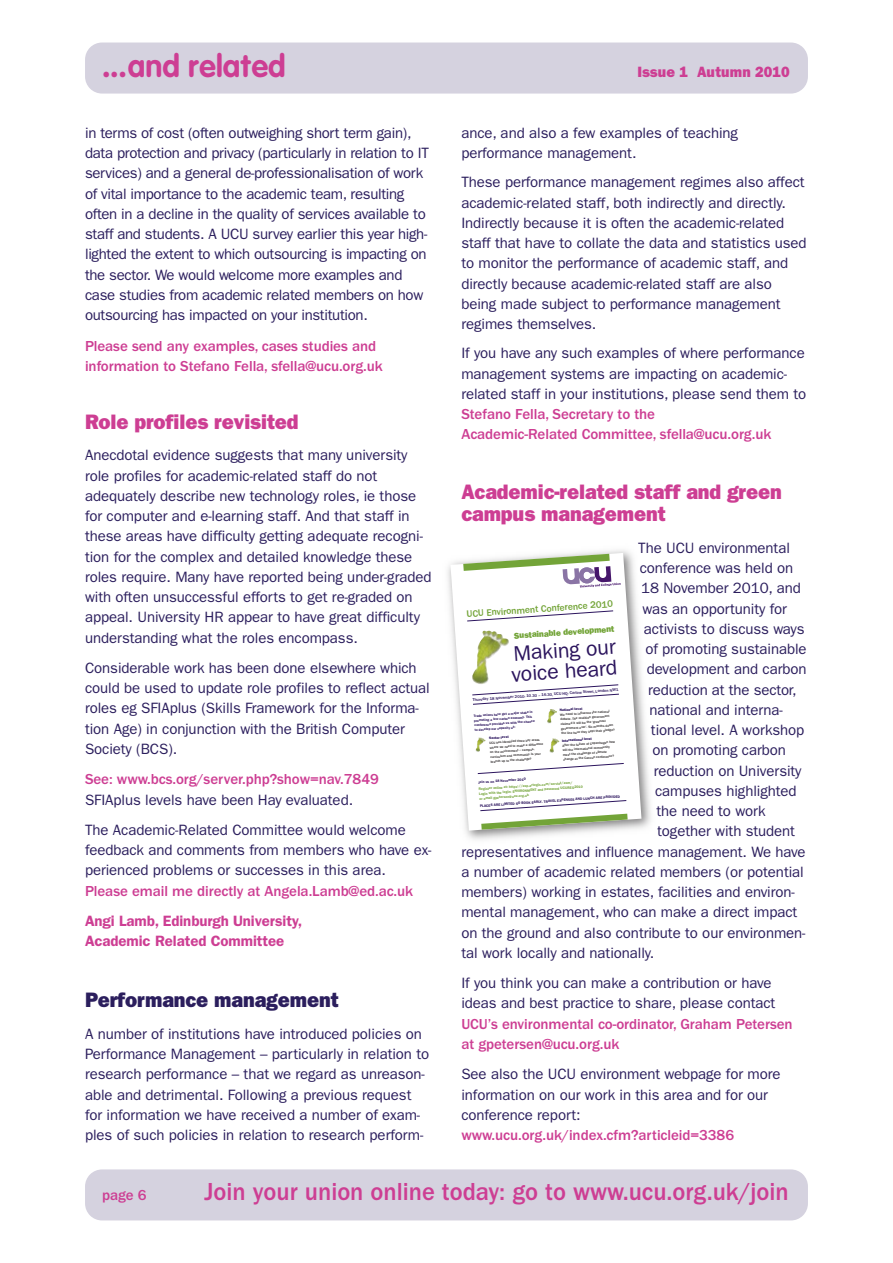
<style>
.page{position:relative;width:893px;height:1263px;background:#fff}
.page>*{position:absolute;margin:0;border:0;box-sizing:border-box;transform-origin:0 0}
.t1{font:700 31.5px "VAG Rounded";letter-spacing:.005em;color:#cd3e93}
.t2{font:500 25.5px "Franklin Gothic";color:#cd3e93;scale:.96 1}
.t3{font:21.3px/21px "Franklin Gothic";color:#2b145d}
.t4{font:800 21px/22.5px "Franklin Gothic";letter-spacing:-.005em;color:#cd3e93;scale:.96 1}
.t5{font:800 21px "Franklin Gothic";letter-spacing:-.005em;color:#2b1e5d;scale:.96 1}
.t6{font:15px/20.2px "Franklin Gothic";letter-spacing:-.005em;color:#2b1e5d}
.t7{font:500 15px/20.2px "Franklin Gothic";letter-spacing:-.005em;color:#cd3e93}
.t8{font:600 15px/20.2px "Franklin Gothic";letter-spacing:-.005em;color:#cd3e93}
.t9{font:800 15px "Franklin Gothic";letter-spacing:.005em;color:#cd3e93;scale:.96 1}
.t10{font:500 9.75px "Franklin Gothic";color:#73a438}
.t11{font:800 8.7px "Franklin Gothic";color:#73a438}
.t12{font:500 4.2px "Franklin Gothic";color:#2b145d}
.t13{font:600 3.6px/4.8px "Franklin Gothic";color:#73a438}
.t14{font:600 3.6px "Franklin Gothic";color:#2b145d}
.t15{font:500 3.45px/4.7px "Franklin Gothic";color:#231f20}
.t16{font:600 3.45px/4.7px "Franklin Gothic";color:#2b145d}
.t17{font:800 3.45px "Franklin Gothic";color:#2b145d}
.s1{font-family:"Aroma LT"}
</style>
<div class="page">
<div style="left:85px;top:43px;width:723px;height:51px;background:#d5d2df"></div>
<div style="left:85px;top:1169px;width:723px;height:51px;background:#d5d2df"></div>
<img style="left:447px;top:550px;width:204px;height:290px">
<svg style="left:450px;top:553px;width:191px;height:278px"></svg>
<svg style="left:467px;top:610px;width:146px;height:11px"></svg>
<svg style="left:472px;top:684px;width:147px;height:21px"></svg>
<svg style="left:480px;top:800px;width:148px;height:30px"></svg>
<svg style="left:477px;top:763px;width:147px;height:11px"></svg>
<svg style="left:463px;top:553px;width:158px;height:36px"></svg>
<img style="left:465px;top:629px;width:44px;height:57px">
<img style="left:474px;top:737px;width:12px;height:16px">
<img style="left:545px;top:709px;width:12px;height:15px">
<img style="left:548px;top:738px;width:11px;height:15px">
<h1 class="t1" style="left:102px;top:53px;width:185px"><span class="s1">...</span>and related</h1>
<p class="t6" style="left:85px;top:124px;width:345px">in terms of cost (often outweighing short term gain), data protection and privacy (particularly in relation to IT services) and a general de-professionalisation of work of vital importance to the academic team, resulting often in a decline in the quality of services available to staff and students. A UCU survey earlier this year high&shy;lighted the extent to which outsourcing is impacting on the sector. We would welcome more examples and case studies from academic related members on how outsourcing has impacted on your institution.</p>
<p class="t7" style="left:85px;top:337px;width:299px">Please send any examples, cases studies and information to Stefano Fella, sfella@ucu.org.uk</p>
<h3 class="t4" style="left:85px;top:412px;width:224px">Role profiles revisited</h3>
<p class="t6" style="left:85px;top:446px;width:348px">Anecdotal evidence suggests that many university role profiles for academic-related staff do not adequately describe new technology roles, ie those for computer and e-learning staff. And that staff in these areas have difficulty getting adequate recogni&shy;tion for the complex and detailed knowledge these roles require. Many have reported being under-graded with often unsuccessful efforts to get re-graded on appeal. University HR appear to have great difficulty understanding what the roles encompass.</p>
<p class="t6" style="left:85px;top:659px;width:346px">Considerable work has been done elsewhere which could be used to update role profiles to reflect actual roles eg SFIAplus (Skills Framework for the Informa&shy;tion Age) in conjunction with the British Computer Society (BCS).</p>
<p class="t7" style="left:85px;top:770px;width:295px">See: www.bcs.org/server.php?show=nav.7849</p>
<p class="t6" style="left:85px;top:785px;width:322px;line-height:30.3px">SFIAplus levels have been Hay evaluated.<br>The Academic-Related Committee would welcome</p>
<p class="t6" style="left:85px;top:841px;width:348px">feedback and comments from members who have ex&shy;perienced problems or successes in this area.</p>
<p class="t7" style="left:85px;top:882px;width:330px">Please email me directly at Angela.Lamb@ed.ac.uk</p>
<p class="t8" style="left:85px;top:912px;width:219px">Angi Lamb, Edinburgh University,<br>Academic Related Committee</p>
<h3 class="t5" style="left:85px;top:993px;width:266px">Performance management</h3>
<p class="t6" style="left:85px;top:1025px;width:346px">A number of institutions have introduced policies on Performance Management – particularly in relation to research performance – that we regard as unreason&shy;able and detrimental. Following a previous request for information we have received a number of exam&shy;ples of such policies in relation to research perform-</p>
<p class="t9" style="left:637px;top:67px;width:160px">Issue 1 Autumn 2010</p>
<p class="t6" style="left:461px;top:124px;width:278px">ance, and also a few examples of teaching performance management.</p>
<p class="t6" style="left:461px;top:173px;width:347px">These performance management regimes also affect academic-related staff, both indirectly and directly.<br>Indirectly because it is often the academic-related staff that have to collate the data and statistics used to monitor the performance of academic staff, and directly because academic-related staff are also being made subject to performance management regimes themselves.</p>
<p class="t6" style="left:461px;top:344px;width:346px">If you have any such examples of where performance management systems are impacting on academic&shy;related staff in your institutions, please send them to</p>
<p class="t7" style="left:461px;top:405px;width:312px">Stefano Fella, Secretary to the<br>Academic-Related Committee, sfella@ucu.org.uk</p>
<h3 class="t4" style="left:461px;top:482px;width:335px">Academic-related staff and green campus management</h3>
<p class="t6" style="left:638px;top:539px;width:153px">The UCU environmental</p>
<p class="t6" style="left:640px;top:559px;width:155px">conference was held on</p>
<p class="t6" style="left:641px;top:579px;width:161px">18 November 2010, and</p>
<p class="t6" style="left:642px;top:599px;width:146px">was an opportunity for</p>
<p class="t6" style="left:644px;top:620px;width:162px">activists to discuss ways</p>
<p class="t6" style="left:645px;top:640px;width:163px">of promoting sustainable</p>
<p class="t6" style="left:647px;top:660px;width:161px">development and carbon</p>
<p class="t6" style="left:648px;top:680px;width:150px">reduction at the sector,</p>
<p class="t6" style="left:649px;top:701px;width:135px">national and interna-</p>
<p class="t6" style="left:651px;top:721px;width:155px">tional level. A workshop</p>
<p class="t6" style="left:652px;top:741px;width:135px">on promoting carbon</p>
<p class="t6" style="left:654px;top:761px;width:149px">reduction on University</p>
<p class="t6" style="left:655px;top:782px;width:143px">campuses highlighted</p>
<p class="t6" style="left:657px;top:802px;width:111px">the need to work</p>
<p class="t6" style="left:657px;top:822px;width:139px">together with student</p>
<p class="t6" style="left:461px;top:842px;width:346px">representatives and influence management. We have</p>
<p class="t6" style="left:461px;top:863px;width:344px">a number of academic related members (or potential</p>
<p class="t6" style="left:461px;top:883px;width:335px">members) working in estates, facilities and environ-</p>
<p class="t6" style="left:461px;top:903px;width:338px">mental management, who can make a direct impact</p>
<p class="t6" style="left:461px;top:923px;width:346px">on the ground and also contribute to our environmen-</p>
<p class="t6" style="left:461px;top:944px;width:195px">tal work locally and nationally.</p>
<p class="t6" style="left:461px;top:974px;width:316px">If you think you can make a contribution or have ideas and best practice to share, please contact</p>
<p class="t7" style="left:461px;top:1015px;width:333px">UCU’s environmental co-ordinator, Graham Petersen at gpetersen@ucu.org.uk</p>
<p class="t6" style="left:461px;top:1065px;width:321px">See also the UCU environment webpage for more information on our work in this area and for our conference report:</p>
<p class="t7" style="left:461px;top:1126px;width:274px">www.ucu.org.uk/index.cfm?articleid=3386</p>
<p class="t10" style="left:466px;top:610px;width:148px;rotate:-4deg">UCU Environment Conference 2010</p>
<p class="t11" style="left:514px;top:633px;width:102px;rotate:-4deg">Sustainable development</p>
<h3 class="t3" style="left:509px;top:645px;width:107px;rotate:-4deg">Making our voice heard</h3>
<p class="t12" style="left:473px;top:698px;width:148px;rotate:-4deg">Thursday 18 November 2010, 10.30 – 16.30, UCU HQ, Carlow Street, London NW1</p>
<p class="t17" style="left:560px;top:709px;width:24px;rotate:-4deg">National level</p>
<p class="t15" style="left:560px;top:712px;width:55px;rotate:-4deg">We need to influence the national debate. The coalition government claimed it will be the ‘greenest government ever’. Six months down the line have they kept their pledge?</p>
<p class="t17" style="left:562px;top:739px;width:31px;rotate:-4deg">International level</p>
<p class="t15" style="left:562px;top:743px;width:55px;rotate:-4deg">After the failure of Copenhagen how will the international community meet the challenge of climate change at the Cancun conference?</p>
<p class="t16" style="left:474px;top:714px;width:62px;rotate:-4deg">Trade unions have got a major stake in promoting a low carbon economy. This conference provides us with the chance to develop our capacity at:</p>
<p class="t17" style="left:489px;top:737px;width:21px;rotate:-4deg">Sector level</p>
<p class="t15" style="left:489px;top:741px;width:55px;rotate:-4deg">UCU has identified three key areas where we need to make a difference on the environment – campus, curriculum and community. Is your branch up to the challenge?</p>
<p class="t14" style="left:478px;top:781px;width:49px;rotate:-4deg">Join us on 18 November 2010</p>
<p class="t13" style="left:479px;top:787px;width:105px;rotate:-4deg">Register online at: https://asp.artegis.com/servlet/asm/<br>Login with the login: ENVIRONMENT and password UCUREG2010 or email gpetersen@ucu.org.uk</p>
<p class="t14" style="left:480px;top:805px;width:142px;rotate:-4deg">PLACES ARE LIMITED SO BOOK EARLY. TRAVEL EXPENSES AND LUNCH ARE PROVIDED</p>
<p class="t7" style="left:102px;top:1186px;width:46px">page 6</p>
<h2 class="t2" style="left:204px;top:1182px;width:610px">Join your union online today: go to www.ucu.org.uk/join</h2>
</div>
